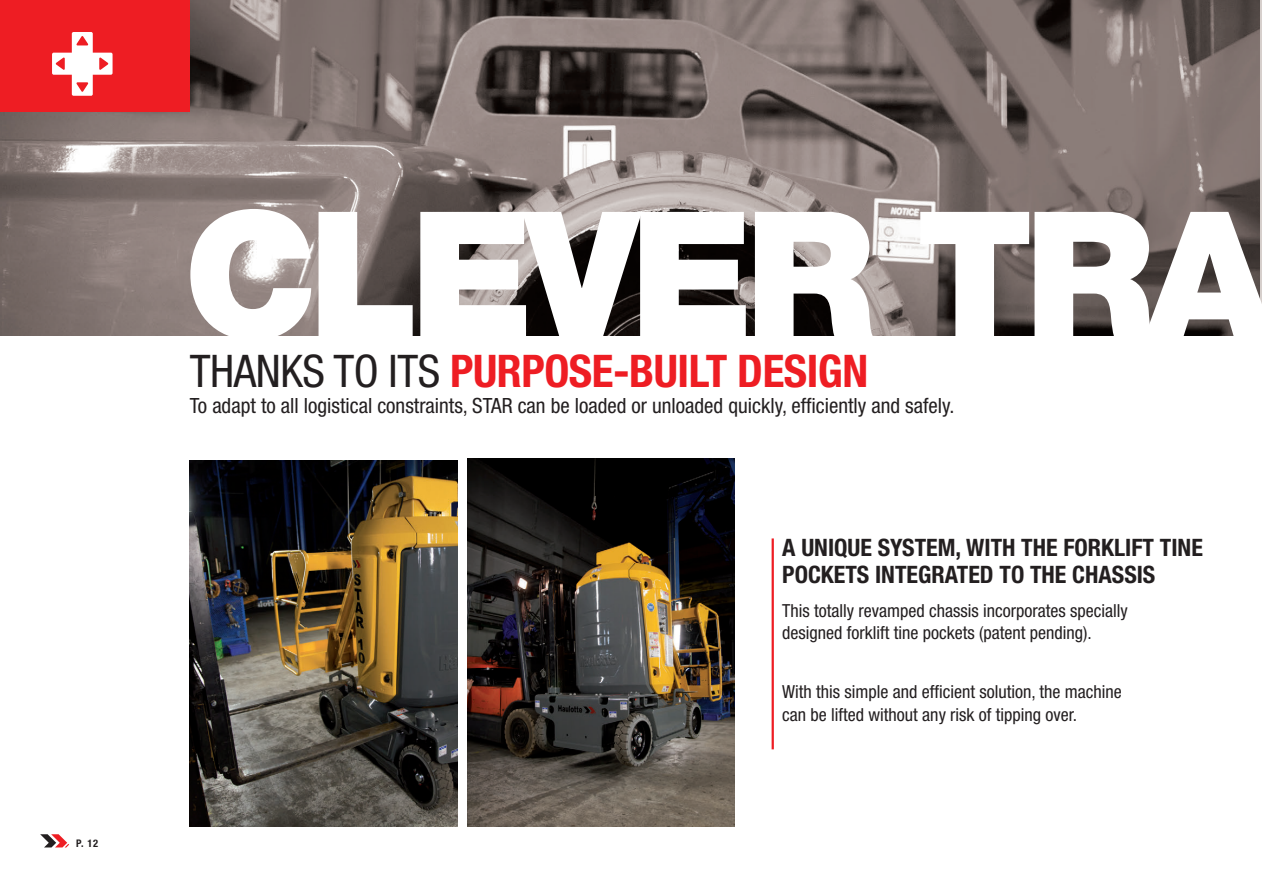
<style>
.page{position:relative;width:1262px;height:890px;background:#fff}
.page>*{position:absolute;margin:0;border:0;box-sizing:border-box;transform-origin:0 0}
.t1{font:900 175.5px "Helvetica Neue LT Std";letter-spacing:-.05em;color:#fff}
.t2{font:700 condensed 45px "Helvetica Neue LT Std";letter-spacing:-.01em;color:#ee1d23}
.t3{font:700 condensed 24px/27px "Helvetica Neue LT Std";color:#231f20}
.t4{font:condensed 21px "Helvetica Neue LT Std";color:#231f20}
.t5{font:condensed 18px/22.5px "Helvetica Neue LT Std";color:#231f20}
.t6{font:700 condensed 10.5px "Helvetica Neue LT Std";color:#231f20}
.s1{font-weight:400;color:#231f20}
</style>
<div class="page">
<svg style="left:40px;top:834px;width:29px;height:13px"></svg>
<img style="left:0;top:0;width:1260px;height:335px">
<hr style="left:1260px;top:0;width:2px;height:335px;background:#d6cfcc">
<div style="left:0;top:0;width:190px;height:112px;background:#ee1d23"></div>
<img style="left:190px;top:460px;width:268px;height:365px">
<img style="left:467px;top:458px;width:268px;height:367px">
<div style="left:52px;top:53px;width:61px;height:22px;background:#fff;border-radius:2px"></div>
<div style="left:72px;top:32px;width:21px;height:64px;background:#fff;border-radius:2px"></div>
<svg style="left:56px;top:57px;width:9px;height:13px"></svg>
<svg style="left:99px;top:58px;width:9px;height:12px"></svg>
<svg style="left:76px;top:82px;width:12px;height:10px"></svg>
<svg style="left:77px;top:36px;width:11px;height:9px"></svg>
<hr style="left:771px;top:538px;width:3px;height:211px;background:#ee1d23">
<p class="t6" style="left:76px;top:837px;width:23px">P. 12</p>
<h1 class="t1" style="left:184px;top:170px;width:1090px">CLEVER TRA</h1>
<h2 class="t2" style="left:190px;top:343px;width:680px"><span class="s1">THANKS TO ITS</span> PURPOSE-BUILT DESIGN</h2>
<p class="t4" style="left:190px;top:393px;width:766px">To adapt to all logistical constraints, STAR can be loaded or unloaded quickly, efficiently and safely.</p>
<h3 class="t3" style="left:782px;top:533px;width:422px">A UNIQUE SYSTEM, WITH THE FORKLIFT TINE<br>POCKETS INTEGRATED TO THE CHASSIS</h3>
<p class="t5" style="left:782px;top:599px;width:347px">This totally revamped chassis incorporates specially designed forklift tine pockets (patent pending).</p>
<p class="t5" style="left:782px;top:680px;width:341px">With this simple and efficient solution, the machine can be lifted without any risk of tipping over.</p>
</div>
